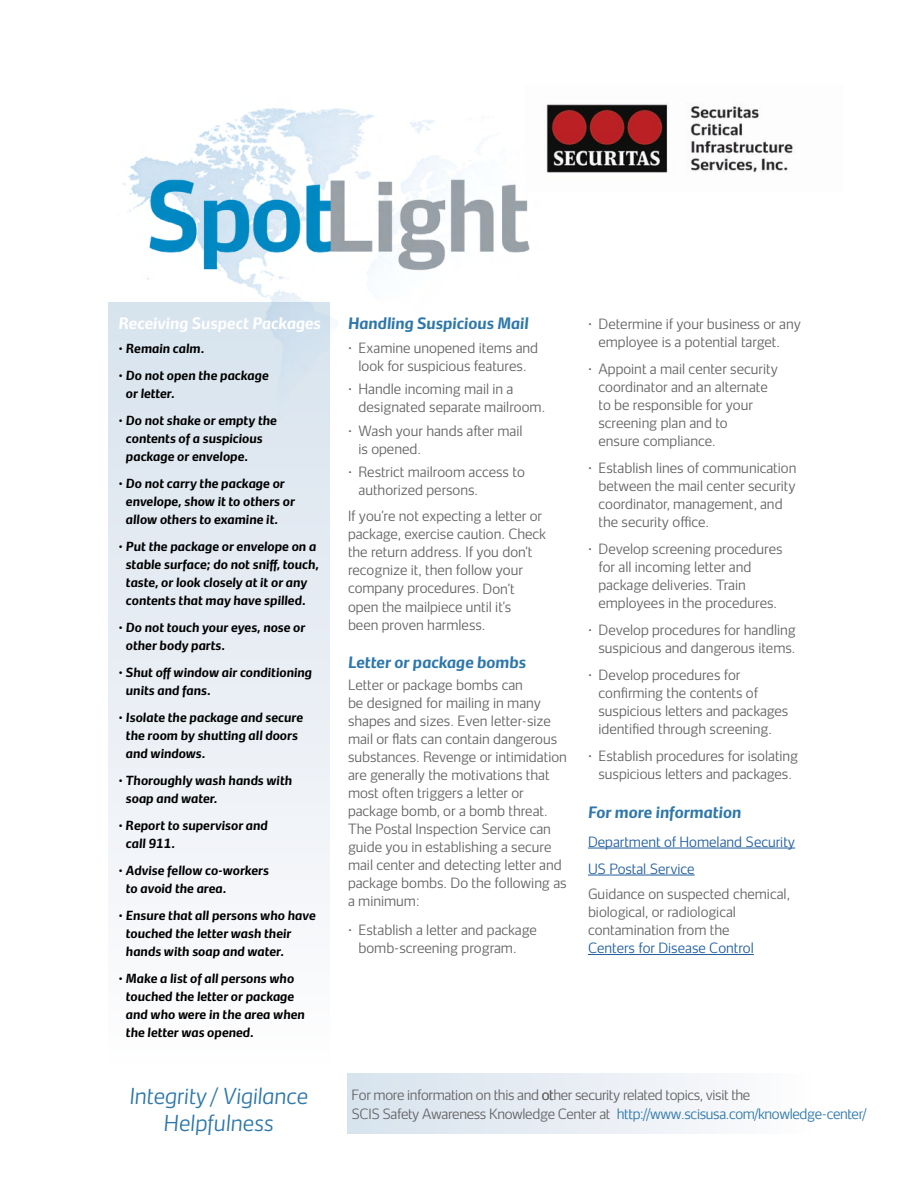
<style>
.page{position:relative;width:918px;height:1188px;background:#fff}
.page>*{position:absolute;margin:0;border:0;box-sizing:border-box;transform-origin:0 0}
.t1{font:italic 300 21px/27px "Securitas Sans";color:#2d77aa;text-align:center}
.t2{font:italic 700 15px "Securitas Sans";color:#2d77aa}
.t3{font:italic 700 15px "Securitas Sans";color:#fff}
.t4{font:300 13.5px/18px "Securitas Sans";color:#656465}
.t5{font:300 13.5px "Securitas Sans TT";letter-spacing:-.025em;color:#2d77aa}
.t6{font:300 13.5px/27px "Securitas Sans";color:#215e9e}
.t7{font:300 13.5px "Securitas Sans";letter-spacing:-.025em;color:#656465}
.t8{font:italic 700 12px/18px "Securitas Sans";color:#000}
.s1{font-family:"Securitas Sans";color:#656465}
.s2{color:#656465}
</style>
<div class="page">
<img style="left:122px;top:108px;width:674px;height:968px">
<div style="left:108px;top:302px;width:222px;height:886px;background:linear-gradient(to bottom,#d6e2ed,#fff)"></div>
<div style="left:348px;top:1073px;width:570px;height:60px;background:linear-gradient(to right,#d7e2ed,#fff)"></div>
<hr style="left:588px;top:848px;width:207px;height:1px;background:#215e9e">
<hr style="left:588px;top:875px;width:107px;height:1px;background:#215e9e">
<hr style="left:588px;top:954px;width:166px;height:1px;background:#215e9e">
<img style="left:526px;top:104px;width:270px;height:87px">
<p class="t3" style="left:118px;top:311px;width:204px">Receiving Suspect Packages</p>
<p class="t8" style="left:118px;top:338px;width:88px">• Remain calm.</p>
<p class="t8" style="left:126px;top:365px;width:144px;text-indent:-8px">• Do not open the package or letter.</p>
<p class="t8" style="left:126px;top:410px;width:153px;text-indent:-8px">• Do not shake or empty the contents of a suspicious package or envelope.</p>
<p class="t8" style="left:126px;top:473px;width:170px;text-indent:-8px">• Do not carry the package or envelope, show it to others or allow others to examine it.</p>
<p class="t8" style="left:126px;top:536px;width:195px;text-indent:-8px">• Put the package or envelope on a stable surface; do not sniff, touch, taste, or look closely at it or any contents that may have spilled.</p>
<p class="t8" style="left:126px;top:617px;width:181px;text-indent:-8px">• Do not touch your eyes, nose or other body parts.</p>
<p class="t8" style="left:126px;top:662px;width:188px;text-indent:-8px">• Shut off window air conditioning units and fans.</p>
<p class="t8" style="left:126px;top:707px;width:179px;text-indent:-8px">• Isolate the package and secure the room by shutting all doors and windows.</p>
<p class="t8" style="left:126px;top:770px;width:168px;text-indent:-8px">• Thoroughly wash hands with soap and water.</p>
<p class="t8" style="left:126px;top:815px;width:143px;text-indent:-8px">• Report to supervisor and call 911.</p>
<p class="t8" style="left:126px;top:860px;width:145px;text-indent:-8px">• Advise fellow co-workers to avoid the area.</p>
<p class="t8" style="left:126px;top:905px;width:191px;text-indent:-8px">• Ensure that all persons who have touched the letter wash their hands with soap and water.</p>
<p class="t8" style="left:126px;top:968px;width:181px;text-indent:-8px">• Make a list of all persons who touched the letter or package and who were in the area when the letter was opened.</p>
<h1 class="t1" style="left:130px;top:1080px;width:180px">Integrity / Vigilance<br>Helpfulness</h1>
<p class="t2" style="left:348px;top:310px;width:182px">Handling Suspicious Mail</p>
<p class="t4" style="left:348px;top:337px;width:192px;text-align:center">• Examine unopened items and look for suspicious features.</p>
<p class="t4" style="left:359px;top:379px;width:188px;text-indent:-11px">• Handle incoming mail in a designated separate mailroom.</p>
<p class="t4" style="left:359px;top:420px;width:166px;text-indent:-11px">• Wash your hands after mail is opened.</p>
<p class="t4" style="left:359px;top:461px;width:168px;text-indent:-11px">• Restrict mailroom access to authorized persons.</p>
<p class="t4" style="left:348px;top:505px;width:200px">If you’re not expecting a letter or package, exercise caution. Check the return address. If you don’t recognize it, then follow your company procedures. Don’t</p>
<p class="t4" style="left:348px;top:596px;width:165px">open the mailpiece until it’s been proven harmless.</p>
<p class="t2" style="left:348px;top:649px;width:180px">Letter or package bombs</p>
<p class="t4" style="left:348px;top:674px;width:220px">Letter or package bombs can<br>be designed for mailing in many shapes and sizes. Even letter-size mail or flats can contain dangerous substances. Revenge or intimidation are generally the motivations that most often triggers a letter or package bomb, or a bomb threat.<br>The Postal Inspection Service can guide you in establishing a secure mail center and detecting letter and package bombs. Do the following as a minimum:</p>
<p class="t4" style="left:359px;top:919px;width:180px;text-indent:-11px">• Establish a letter and package bomb-screening program.</p>
<p class="t4" style="left:599px;top:314px;width:204px;text-indent:-11px">• Determine if your business or any employee is a potential target.</p>
<p class="t4" style="left:599px;top:359px;width:181px;text-indent:-11px">• Appoint a mail center security coordinator and an alternate to be responsible for your screening plan and to<br>ensure compliance.</p>
<p class="t4" style="left:599px;top:457px;width:199px;text-indent:-11px">• Establish lines of communication between the mail center security coordinator, management, and the security office.</p>
<p class="t4" style="left:599px;top:538px;width:186px;text-indent:-11px">• Develop screening procedures for all incoming letter and package deliveries. Train employees in the procedures.</p>
<p class="t4" style="left:588px;top:619px;width:209px;text-align:right">• Develop procedures for handling suspicious and dangerous items.</p>
<p class="t4" style="left:599px;top:664px;width:191px;text-indent:-11px">• Develop procedures for confirming the contents of suspicious letters and packages identified through screening.</p>
<p class="t4" style="left:588px;top:745px;width:212px;text-align:center">• Establish procedures for isolating suspicious letters and packages.</p>
<p class="t2" style="left:588px;top:799px;width:155px">For more information</p>
<p class="t6" style="left:588px;top:827px;width:209px">Department of Homeland Security<br>US Postal Service</p>
<p class="t4" style="left:588px;top:884px;width:203px">Guidance on suspected chemical, biological, or radiological contamination from the</p>
<p class="t6" style="left:588px;top:933px;width:167px">Centers for Disease Control</p>
<p class="t7" style="left:352px;top:1083px;width:400px">For more information on this and other security related topics, visit the</p>
<p class="t5" style="left:352px;top:1102px;width:517px"><span class="s1">S</span><span class="s2">CIS</span> <span class="s1">Safety Awareness Knowledge Center at</span> http://www.scisusa.com/knowledge-center/</p>
</div>
